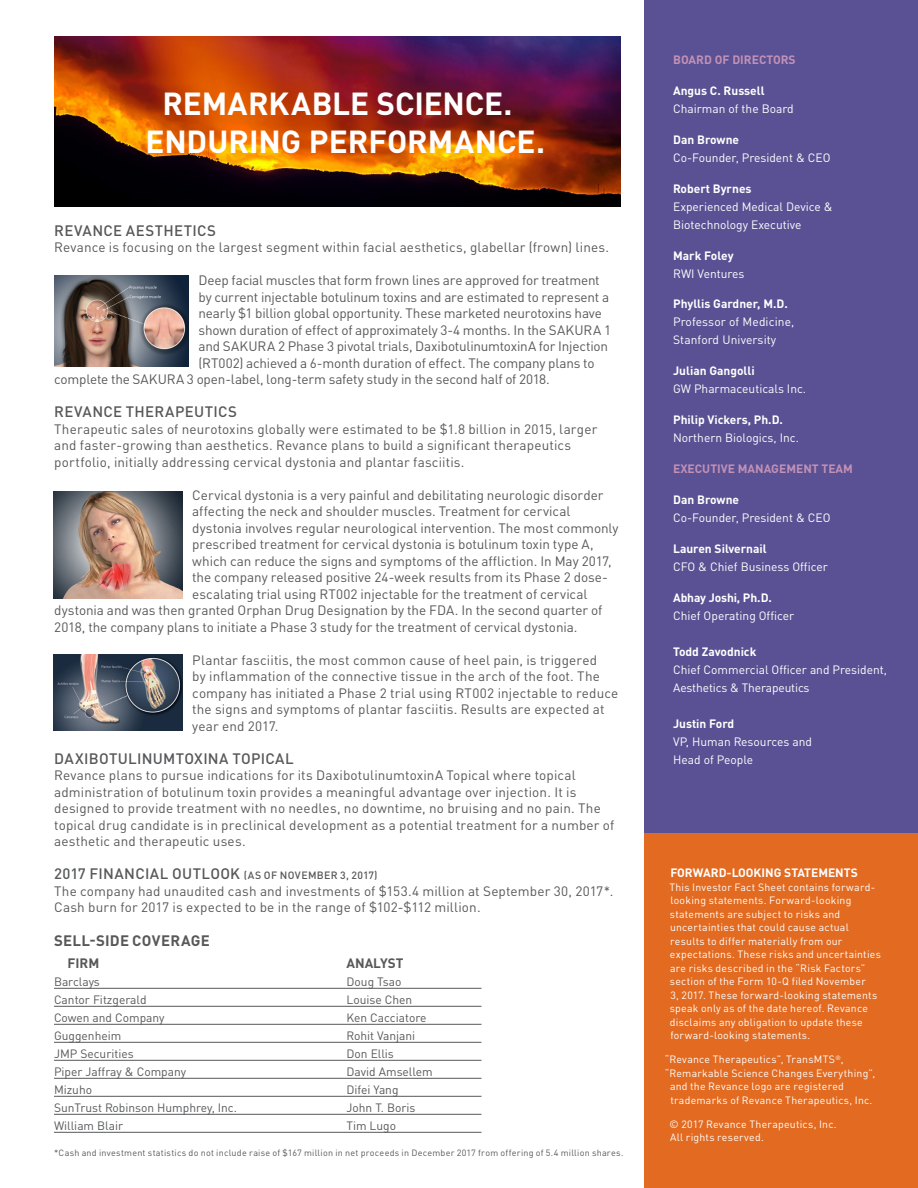
<style>
.page{position:relative;width:918px;height:1188px;background:#fff}
.page>*{position:absolute;margin:0;border:0;box-sizing:border-box;transform-origin:0 0}
.t1{font:700 31.5px/37.8px "DIN Pro";color:#fff;text-align:center}
.t2{font:500 15px "DIN Pro";letter-spacing:.02em;color:#57585a}
.t3{font:700 15px "DIN Pro";letter-spacing:.015em;color:#57585a}
.t4{font:13.5px/16.5px "DIN Pro";letter-spacing:.005em;color:#57585a}
.t5{font:13.5px "DIN Pro";letter-spacing:-.015em;color:#57585a}
.t6{font:700 13.5px "DIN Pro";color:#57585a}
.t7{font:12px/18px "DIN Pro";color:#fff}
.t8{font:12px "DIN Pro";color:#57585a}
.t9{font:700 12px "DIN Pro";color:#c291b6}
.t10{font:700 12px "DIN Pro";color:#fff}
.t11{font:10.5px/13.5px "DIN Pro";letter-spacing:.025em;color:#fff}
.t12{font:9px "DIN Pro";letter-spacing:.025em;color:#57585a}
.s1{font-size:10.5px}
.s2{font-weight:700}
</style>
<div class="page">
<div style="left:644px;top:0;width:274px;height:834px;background:#595193"></div>
<div style="left:644px;top:834px;width:274px;height:354px;background:#e36b21"></div>
<hr style="left:54px;top:988px;width:428px;height:1px;background:#57585a">
<hr style="left:54px;top:1006px;width:428px;height:1px;background:#57585a">
<hr style="left:54px;top:1024px;width:428px;height:1px;background:#57585a">
<hr style="left:54px;top:1042px;width:428px;height:1px;background:#57585a">
<hr style="left:54px;top:1060px;width:428px;height:1px;background:#57585a">
<hr style="left:54px;top:1078px;width:428px;height:1px;background:#57585a">
<hr style="left:54px;top:1096px;width:428px;height:1px;background:#57585a">
<hr style="left:54px;top:1114px;width:428px;height:1px;background:#57585a">
<hr style="left:54px;top:1132px;width:428px;height:1px;background:#57585a">
<img style="left:54px;top:275px;width:135px;height:92px">
<img style="left:54px;top:491px;width:128px;height:107px">
<img style="left:54px;top:655px;width:128px;height:75px">
<img style="left:54px;top:37px;width:567px;height:170px">
<p class="t1" style="left:145px;top:81px;width:401px">REMARKABLE SCIENCE.<br>ENDURING PERFORMANCE.</p>
<p class="t2" style="left:54px;top:218px;width:163px">REVANCE AESTHETICS</p>
<p class="t4" style="left:54px;top:238px;width:556px">Revance is focusing on the largest segment within facial aesthetics, glabellar (frown) lines.</p>
<p class="t5" style="left:199px;top:270px;width:403px">Deep facial muscles that form frown lines are approved for treatment</p>
<p class="t5" style="left:199px;top:286px;width:412px">by current injectable botulinum toxins and are estimated to represent a</p>
<p class="t5" style="left:199px;top:303px;width:405px">nearly $1 billion global opportunity. These marketed neurotoxins have</p>
<p class="t5" style="left:199px;top:319px;width:414px">shown duration of effect of approximately 3-4 months. In the SAKURA 1</p>
<p class="t5" style="left:199px;top:336px;width:411px">and SAKURA 2 Phase 3 pivotal trials, DaxibotulinumtoxinA for Injection</p>
<p class="t5" style="left:199px;top:352px;width:398px">(RT002) achieved a 6-month duration of effect. The company plans to</p>
<p class="t5" style="left:54px;top:369px;width:497px">complete the SAKURA 3 open-label, long-term safety study in the second half of 2018.</p>
<p class="t2" style="left:54px;top:400px;width:184px">REVANCE THERAPEUTICS</p>
<p class="t4" style="left:54px;top:419px;width:545px">Therapeutic sales of neurotoxins globally were estimated to be $1.8 billion in 2015, larger and faster-growing than aesthetics. Revance plans to build a significant therapeutics portfolio, initially addressing cervical dystonia and plantar fasciitis.</p>
<p class="t4" style="left:192px;top:485px;width:413px">Cervical dystonia is a very painful and debilitating neurologic disorder</p>
<p class="t4" style="left:192px;top:502px;width:380px">affecting the neck and shoulder muscles. Treatment for cervical</p>
<p class="t4" style="left:192px;top:518px;width:428px">dystonia involves regular neurological intervention. The most commonly</p>
<p class="t4" style="left:192px;top:535px;width:403px">prescribed treatment for cervical dystonia is botulinum toxin type A,</p>
<p class="t4" style="left:192px;top:551px;width:421px">which can reduce the signs and symptoms of the affliction. In May 2017,</p>
<p class="t4" style="left:192px;top:568px;width:417px">the company released positive 24-week results from its Phase 2 dose-</p>
<p class="t4" style="left:192px;top:584px;width:397px">escalating trial using RT002 injectable for the treatment of cervical</p>
<p class="t4" style="left:54px;top:601px;width:550px">dystonia and was then granted Orphan Drug Designation by the FDA. In the second quarter of</p>
<p class="t4" style="left:54px;top:617px;width:525px">2018, the company plans to initiate a Phase 3 study for the treatment of cervical dystonia.</p>
<p class="t4" style="left:192px;top:650px;width:428px">Plantar fasciitis, the most common cause of heel pain, is triggered<br>by inflammation of the connective tissue in the arch of the foot. The company has initiated a Phase 2 trial using RT002 injectable to reduce the signs and symptoms of plantar fasciitis. Results are expected at year end 2017.</p>
<p class="t2" style="left:54px;top:746px;width:241px">DAXIBOTULINUMTOXINA TOPICAL</p>
<p class="t4" style="left:54px;top:766px;width:562px">Revance plans to pursue indications for its DaxibotulinumtoxinA Topical where topical administration of botulinum toxin provides a meaningful advantage over injection. It is designed to provide treatment with no needles, no downtime, no bruising and no pain. The topical drug candidate is in preclinical development as a potential treatment for a number of aesthetic and therapeutic uses.</p>
<p class="t2" style="left:54px;top:862px;width:325px">2017 FINANCIAL OUTLOOK <span class="s1">(AS OF NOVEMBER 3, 2017)</span></p>
<p class="t4" style="left:54px;top:881px;width:561px">The company had unaudited cash and investments of $153.4 million at September 30, 2017*.<br>Cash burn for 2017 is expected to be in the range of $102-$112 million.</p>
<p class="t3" style="left:54px;top:928px;width:157px">SELL-SIDE COVERAGE</p>
<p class="t6" style="left:68px;top:952px;width:33px">FIRM</p>
<p class="t6" style="left:347px;top:952px;width:58px">ANALYST</p>
<p class="t8" style="left:54px;top:972px;width:47px">Barclays</p>
<p class="t8" style="left:346px;top:972px;width:57px">Doug Tsao</p>
<p class="t8" style="left:54px;top:990px;width:94px">Cantor Fitzgerald</p>
<p class="t8" style="left:346px;top:990px;width:67px">Louise Chen</p>
<p class="t8" style="left:54px;top:1008px;width:112px">Cowen and Company</p>
<p class="t8" style="left:346px;top:1008px;width:81px">Ken Cacciatore</p>
<p class="t8" style="left:54px;top:1026px;width:69px">Guggenheim</p>
<p class="t8" style="left:346px;top:1026px;width:70px">Rohit Vanjani</p>
<p class="t8" style="left:54px;top:1044px;width:81px">JMP Securities</p>
<p class="t8" style="left:346px;top:1044px;width:49px">Don Ellis</p>
<p class="t8" style="left:54px;top:1062px;width:134px">Piper Jaffray &amp; Company</p>
<p class="t8" style="left:346px;top:1062px;width:88px">David Amsellem</p>
<p class="t8" style="left:54px;top:1080px;width:40px">Mizuho</p>
<p class="t8" style="left:346px;top:1080px;width:54px">Difei Yang</p>
<p class="t8" style="left:54px;top:1098px;width:185px">SunTrust Robinson Humphrey, Inc.</p>
<p class="t8" style="left:346px;top:1098px;width:70px">John T. Boris</p>
<p class="t8" style="left:54px;top:1116px;width:71px">William Blair</p>
<p class="t8" style="left:346px;top:1116px;width:51px">Tim Lugo</p>
<p class="t12" style="left:54px;top:1146px;width:571px">*Cash and investment statistics do not include raise of $167 million in net proceeds in December 2017 from offering of 5.4 million shares.</p>
<p class="t9" style="left:673px;top:49px;width:124px">BOARD OF DIRECTORS</p>
<p class="t7" style="left:673px;top:80px;width:122px"><span class="s2">Angus C. Russell<br></span>Chairman of the Board</p>
<p class="t7" style="left:673px;top:129px;width:159px"><span class="s2">Dan Browne<br></span>Co-Founder, President &amp; CEO</p>
<p class="t7" style="left:673px;top:178px;width:161px"><span class="s2">Robert Byrnes<br></span>Experienced Medical Device &amp;<br>Biotechnology Executive</p>
<p class="t7" style="left:673px;top:245px;width:73px"><span class="s2">Mark Foley<br></span>RWI Ventures</p>
<p class="t7" style="left:673px;top:294px;width:123px"><span class="s2">Phyllis Gardner, M.D.<br></span>Professor of Medicine,<br>Stanford University</p>
<p class="t7" style="left:673px;top:361px;width:135px"><span class="s2">Julian Gangolli<br></span>GW Pharmaceuticals Inc.</p>
<p class="t7" style="left:673px;top:410px;width:127px"><span class="s2">Philip Vickers, Ph.D.<br></span>Northern Biologics, Inc.</p>
<p class="t9" style="left:673px;top:459px;width:181px">EXECUTIVE MANAGEMENT TEAM</p>
<p class="t7" style="left:673px;top:490px;width:159px"><span class="s2">Dan Browne<br></span>Co-Founder, President &amp; CEO</p>
<p class="t7" style="left:673px;top:539px;width:156px"><span class="s2">Lauren Silvernail<br></span>CFO &amp; Chief Business Officer</p>
<p class="t7" style="left:673px;top:588px;width:123px"><span class="s2">Abhay Joshi, Ph.D.<br></span>Chief Operating Officer</p>
<p class="t7" style="left:673px;top:642px;width:215px"><span class="s2">Todd Zavodnick<br></span>Chief Commercial Officer and President,<br>Aesthetics &amp; Therapeutics</p>
<p class="t7" style="left:673px;top:714px;width:140px"><span class="s2">Justin Ford<br></span>VP, Human Resources and<br>Head of People</p>
<p class="t10" style="left:670px;top:863px;width:189px">FORWARD-LOOKING STATEMENTS</p>
<p class="t11" style="left:669px;top:879px;width:213px">This Investor Fact Sheet contains forward&shy;looking statements. Forward-looking statements are subject to risks and uncertainties that could cause actual results to differ materially from our expectations. These risks and uncertainties are risks described in the “Risk Factors” section of the Form 10-Q filed November<br>3, 2017. These forward-looking statements speak only as of the date hereof. Revance disclaims any obligation to update these forward-looking statements.</p>
<p class="t11" style="left:665px;top:1052px;width:180px">“Revance Therapeutics”, TransMTS<sup>®</sup>,</p>
<p class="t11" style="left:665px;top:1065px;width:212px">“Remarkable Science Changes Everything”,</p>
<p class="t11" style="left:670px;top:1079px;width:175px">and the Revance logo are registered</p>
<p class="t11" style="left:670px;top:1092px;width:204px">trademarks of Revance Therapeutics, Inc.</p>
<p class="t11" style="left:670px;top:1116px;width:169px">© 2017 Revance Therapeutics, Inc.<br>All rights reserved.</p>
</div>
